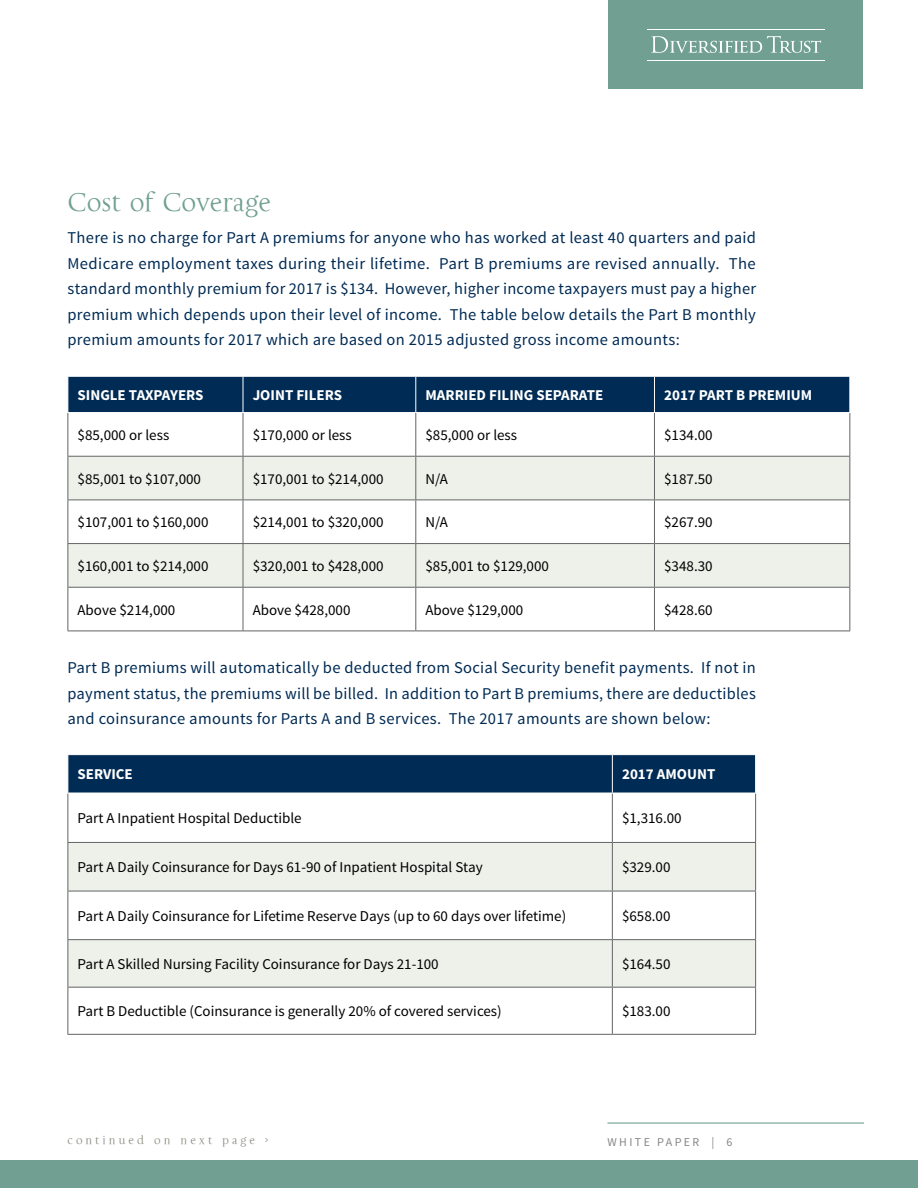
<style>
.page{position:relative;width:918px;height:1188px;background:#fff}
.page>*{position:absolute;margin:0;border:0;box-sizing:border-box;transform-origin:0 0}
.t1{font:27px "La Gioconda OSTT";color:#719f92}
.t2{font:16.5px/25.5px "Source Sans Pro";letter-spacing:.02em;color:#002b54;text-align:justify}
.t3{font:15px "Source Sans Pro";color:#000}
.t4{font:700 15px "Source Sans Pro";color:#fff}
.t5{font:12px "La Gioconda OSTT";letter-spacing:.25em;color:#8a8d81}
.t6{font:12px "Source Sans Pro";letter-spacing:.2em;color:#878787}
</style>
<div class="page">
<div style="left:0;top:1161px;width:918px;height:27px;background:#719f92"></div>
<div style="left:608px;top:0;width:255px;height:89px;background:#719f92"></div>
<svg style="left:651px;top:36px;width:170px;height:17px"></svg>
<hr style="left:647px;top:60px;width:178px;height:1px;background:#fff">
<hr style="left:647px;top:29px;width:178px;height:1px;background:#fff">
<hr style="left:608px;top:1122px;width:256px;height:2px;background:#719f92">
<div style="left:69px;top:377px;width:780px;height:35px;background:#002b54"></div>
<svg style="left:69px;top:457px;width:780px;height:130px;fill:#eef1ea"></svg>
<hr style="left:68px;top:413px;width:1px;height:43px;background:#636466">
<hr style="left:243px;top:413px;width:1px;height:43px;background:#636466">
<hr style="left:415px;top:413px;width:1px;height:43px;background:#636466">
<hr style="left:654px;top:413px;width:1px;height:43px;background:#636466">
<hr style="left:849px;top:413px;width:1px;height:43px;background:#636466">
<hr style="left:68px;top:456px;width:175px;height:1px;background:#636466">
<hr style="left:68px;top:457px;width:1px;height:43px;background:#636466">
<hr style="left:243px;top:456px;width:173px;height:1px;background:#636466">
<hr style="left:243px;top:457px;width:1px;height:43px;background:#636466">
<hr style="left:416px;top:456px;width:238px;height:1px;background:#636466">
<hr style="left:415px;top:457px;width:1px;height:43px;background:#636466">
<hr style="left:654px;top:456px;width:196px;height:1px;background:#636466">
<hr style="left:654px;top:457px;width:1px;height:43px;background:#636466">
<hr style="left:849px;top:457px;width:1px;height:43px;background:#636466">
<hr style="left:68px;top:500px;width:175px;height:1px;background:#636466">
<hr style="left:68px;top:500px;width:1px;height:43px;background:#636466">
<hr style="left:243px;top:500px;width:173px;height:1px;background:#636466">
<hr style="left:243px;top:500px;width:1px;height:43px;background:#636466">
<hr style="left:416px;top:500px;width:238px;height:1px;background:#636466">
<hr style="left:415px;top:500px;width:1px;height:43px;background:#636466">
<hr style="left:654px;top:500px;width:196px;height:1px;background:#636466">
<hr style="left:654px;top:500px;width:1px;height:43px;background:#636466">
<hr style="left:849px;top:500px;width:1px;height:43px;background:#636466">
<hr style="left:68px;top:543px;width:175px;height:1px;background:#636466">
<hr style="left:68px;top:544px;width:1px;height:43px;background:#636466">
<hr style="left:243px;top:543px;width:173px;height:1px;background:#636466">
<hr style="left:243px;top:544px;width:1px;height:43px;background:#636466">
<hr style="left:416px;top:543px;width:238px;height:1px;background:#636466">
<hr style="left:415px;top:544px;width:1px;height:43px;background:#636466">
<hr style="left:654px;top:543px;width:196px;height:1px;background:#636466">
<hr style="left:654px;top:544px;width:1px;height:43px;background:#636466">
<hr style="left:849px;top:544px;width:1px;height:43px;background:#636466">
<hr style="left:68px;top:587px;width:175px;height:1px;background:#636466">
<hr style="left:68px;top:588px;width:1px;height:43px;background:#636466">
<hr style="left:243px;top:587px;width:173px;height:1px;background:#636466">
<hr style="left:243px;top:588px;width:1px;height:43px;background:#636466">
<hr style="left:416px;top:587px;width:238px;height:1px;background:#636466">
<hr style="left:415px;top:588px;width:1px;height:43px;background:#636466">
<hr style="left:654px;top:587px;width:196px;height:1px;background:#636466">
<hr style="left:654px;top:588px;width:1px;height:43px;background:#636466">
<hr style="left:849px;top:588px;width:1px;height:43px;background:#636466">
<hr style="left:68px;top:631px;width:175px;height:1px;background:#636466">
<hr style="left:243px;top:631px;width:173px;height:1px;background:#636466">
<hr style="left:416px;top:631px;width:238px;height:1px;background:#636466">
<hr style="left:654px;top:631px;width:196px;height:1px;background:#636466">
<hr style="left:243px;top:377px;width:1px;height:35px;background:#fff">
<hr style="left:415px;top:377px;width:1px;height:35px;background:#fff">
<hr style="left:654px;top:377px;width:1px;height:35px;background:#fff">
<div style="left:69px;top:755px;width:686px;height:38px;background:#002b54"></div>
<svg style="left:69px;top:843px;width:686px;height:144px;fill:#eef1ea"></svg>
<hr style="left:68px;top:793px;width:1px;height:49px;background:#636466">
<hr style="left:612px;top:793px;width:1px;height:49px;background:#636466">
<hr style="left:755px;top:793px;width:1px;height:49px;background:#636466">
<hr style="left:68px;top:842px;width:544px;height:1px;background:#636466">
<hr style="left:68px;top:843px;width:1px;height:48px;background:#636466">
<hr style="left:612px;top:842px;width:144px;height:1px;background:#636466">
<hr style="left:612px;top:843px;width:1px;height:48px;background:#636466">
<hr style="left:755px;top:843px;width:1px;height:48px;background:#636466">
<hr style="left:68px;top:891px;width:544px;height:1px;background:#636466">
<hr style="left:68px;top:891px;width:1px;height:48px;background:#636466">
<hr style="left:612px;top:891px;width:144px;height:1px;background:#636466">
<hr style="left:612px;top:891px;width:1px;height:48px;background:#636466">
<hr style="left:755px;top:891px;width:1px;height:48px;background:#636466">
<hr style="left:68px;top:939px;width:544px;height:1px;background:#636466">
<hr style="left:68px;top:940px;width:1px;height:47px;background:#636466">
<hr style="left:612px;top:939px;width:144px;height:1px;background:#636466">
<hr style="left:612px;top:940px;width:1px;height:47px;background:#636466">
<hr style="left:755px;top:940px;width:1px;height:47px;background:#636466">
<hr style="left:68px;top:987px;width:544px;height:1px;background:#636466">
<hr style="left:68px;top:988px;width:1px;height:46px;background:#636466">
<hr style="left:612px;top:987px;width:144px;height:1px;background:#636466">
<hr style="left:612px;top:988px;width:1px;height:46px;background:#636466">
<hr style="left:755px;top:988px;width:1px;height:46px;background:#636466">
<hr style="left:68px;top:1034px;width:544px;height:1px;background:#636466">
<hr style="left:612px;top:1034px;width:144px;height:1px;background:#636466">
<hr style="left:612px;top:755px;width:1px;height:38px;background:#fff">
<hr style="left:68px;top:793px;width:544px;height:1px;background:#fff">
<hr style="left:612px;top:793px;width:144px;height:1px;background:#fff">
<h1 class="t1" style="left:68px;top:186px;width:205px">Cost of Coverage</h1>
<p class="t2" style="left:68px;top:225px;width:690px">There is no charge for Part A premiums for anyone who has worked at least 40 quarters and paid Medicare employment taxes during their lifetime. Part B premiums are revised annually. The standard monthly premium for 2017 is $134. However, higher income taxpayers must pay a higher premium which depends upon their level of income. The table below details the Part B monthly premium amounts for 2017 which are based on 2015 adjusted gross income amounts:</p>
<p class="t4" style="left:78px;top:385px;width:128px">SINGLE TAXPAYERS</p>
<p class="t4" style="left:253px;top:385px;width:91px">JOINT FILERS</p>
<p class="t4" style="left:426px;top:385px;width:179px">MARRIED FILING SEPARATE</p>
<p class="t4" style="left:664px;top:385px;width:150px">2017 PART B PREMIUM</p>
<p class="t3" style="left:78px;top:426px;width:93px">$85,000 or less</p>
<p class="t3" style="left:253px;top:426px;width:101px">$170,000 or less</p>
<p class="t3" style="left:426px;top:426px;width:93px">$85,000 or less</p>
<p class="t3" style="left:664px;top:426px;width:50px">$134.00</p>
<p class="t3" style="left:78px;top:469px;width:125px">$85,001 to $107,000</p>
<p class="t3" style="left:253px;top:469px;width:132px">$170,001 to $214,000</p>
<p class="t3" style="left:426px;top:469px;width:24px">N/A</p>
<p class="t3" style="left:664px;top:469px;width:50px">$187.50</p>
<p class="t3" style="left:78px;top:513px;width:132px">$107,001 to $160,000</p>
<p class="t3" style="left:253px;top:513px;width:132px">$214,001 to $320,000</p>
<p class="t3" style="left:426px;top:513px;width:24px">N/A</p>
<p class="t3" style="left:664px;top:513px;width:50px">$267.90</p>
<p class="t3" style="left:78px;top:557px;width:132px">$160,001 to $214,000</p>
<p class="t3" style="left:253px;top:557px;width:132px">$320,001 to $428,000</p>
<p class="t3" style="left:426px;top:557px;width:125px">$85,001 to $129,000</p>
<p class="t3" style="left:664px;top:557px;width:50px">$348.30</p>
<p class="t3" style="left:78px;top:600px;width:99px">Above $214,000</p>
<p class="t3" style="left:253px;top:600px;width:99px">Above $428,000</p>
<p class="t3" style="left:426px;top:600px;width:99px">Above $129,000</p>
<p class="t3" style="left:664px;top:600px;width:50px">$428.60</p>
<p class="t2" style="left:68px;top:655px;width:690px">Part B premiums will automatically be deducted from Social Security benefit payments. If not in payment status, the premiums will be billed. In addition to Part B premiums, there are deductibles and coinsurance amounts for Parts A and B services. The 2017 amounts are shown below:</p>
<p class="t4" style="left:78px;top:765px;width:57px">SERVICE</p>
<p class="t4" style="left:622px;top:765px;width:95px">2017 AMOUNT</p>
<p class="t3" style="left:78px;top:809px;width:226px">Part A Inpatient Hospital Deductible</p>
<p class="t3" style="left:622px;top:809px;width:61px">$1,316.00</p>
<p class="t3" style="left:78px;top:858px;width:407px">Part A Daily Coinsurance for Days 61-90 of Inpatient Hospital Stay</p>
<p class="t3" style="left:622px;top:858px;width:50px">$329.00</p>
<p class="t3" style="left:78px;top:907px;width:490px">Part A Daily Coinsurance for Lifetime Reserve Days (up to 60 days over lifetime)</p>
<p class="t3" style="left:622px;top:907px;width:50px">$658.00</p>
<p class="t3" style="left:78px;top:955px;width:363px">Part A Skilled Nursing Facility Coinsurance for Days 21-100</p>
<p class="t3" style="left:622px;top:955px;width:50px">$164.50</p>
<p class="t3" style="left:78px;top:1002px;width:426px">Part B Deductible (Coinsurance is generally 20% of covered services)</p>
<p class="t3" style="left:622px;top:1002px;width:50px">$183.00</p>
<p class="t5" style="left:68px;top:1133px;width:202px">continued on next page &gt;</p>
<p class="t6" style="left:608px;top:1135px;width:126px">WHITE PAPER | 6</p>
</div>
